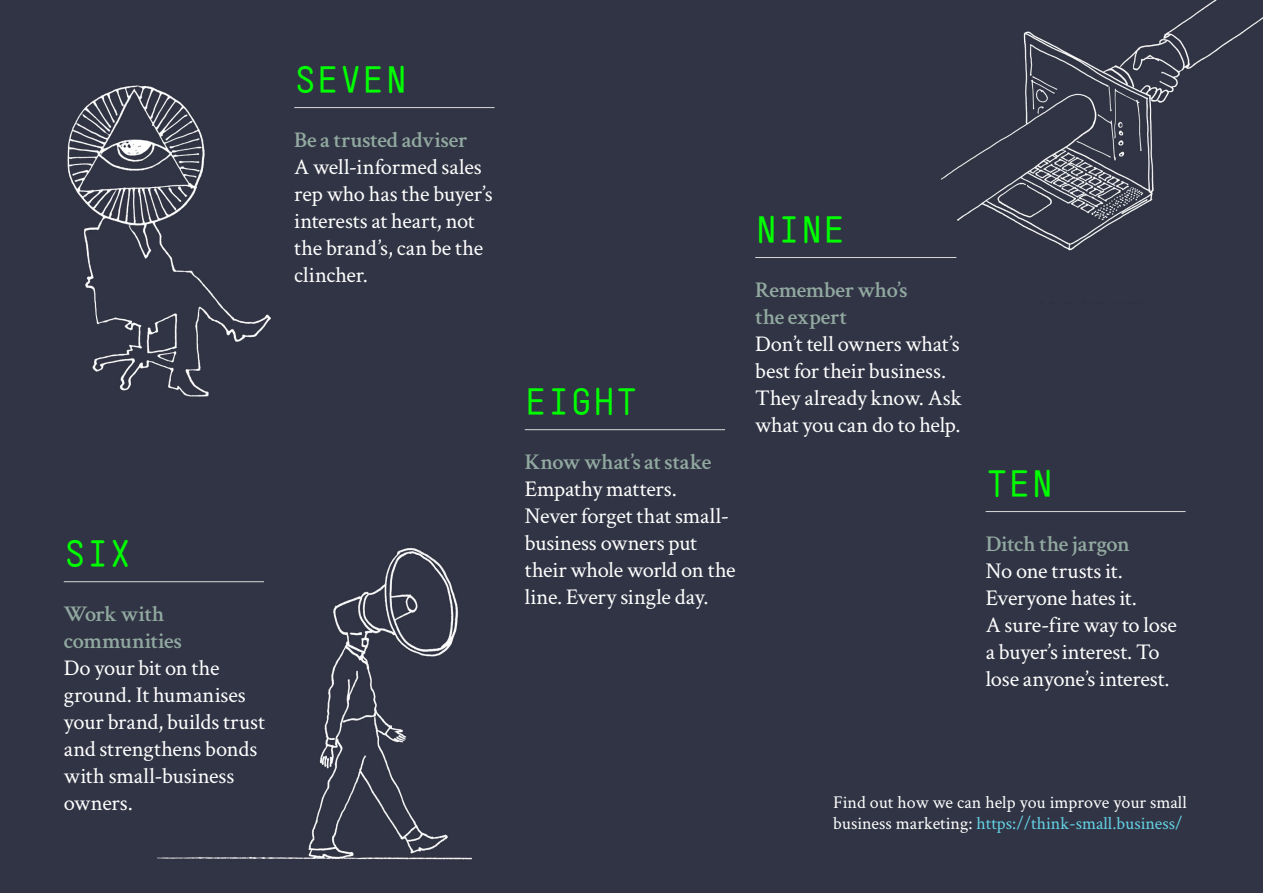
<style>
.page{position:relative;width:1263px;height:893px;background:#313444}
.page>*{position:absolute;margin:0;border:0;box-sizing:border-box;transform-origin:0 0}
.Body{font:700 37.8px "TSTAR Mono Round";color:#0f0}
.Body-2{font:22.5px/27px "Crimson Text";letter-spacing:-.01em;color:#fff}
.Body-3{font:18px/21px "Crimson Text";color:#fff}
.s1{font-weight:600;color:#91a9a0}
.s2{color:#64d2e6}
</style>
<div class="page">
<img style="left:67px;top:85px;width:204px;height:312px">
<img style="left:157px;top:547px;width:315px;height:313px">
<img style="left:940px;top:0;width:323px;height:258px">
<hr style="left:64px;top:581px;width:200px;height:1px;background:#d9d9d9">
<hr style="left:294px;top:107px;width:201px;height:1px;background:#d9d9d9">
<hr style="left:525px;top:429px;width:200px;height:1px;background:#d9d9d9">
<hr style="left:755px;top:257px;width:201px;height:1px;background:#d9d9d9">
<hr style="left:986px;top:511px;width:199px;height:1px;background:#d9d9d9">
<p class="Body" style="left:294px;top:57px;width:115px">SEVEN</p>
<p class="Body-2" style="left:294px;top:126px;width:200px"><span class="s1">Be a trusted adviser<br></span>A well-informed sales rep who has the buyer’s interests at heart, not the brand’s, can be the clincher.</p>
<p class="Body" style="left:64px;top:531px;width:70px">SIX</p>
<p class="Body-2" style="left:64px;top:600px;width:203px"><span class="s1">Work with communities<br></span>Do your bit on the ground. It humanises your brand, builds trust and strengthens bonds with small-business owners.</p>
<p class="Body" style="left:525px;top:379px;width:115px">EIGHT</p>
<p class="Body-2" style="left:525px;top:448px;width:212px"><span class="s1">Know what’s at stake<br></span>Empathy matters.<br>Never forget that small&shy;business owners put their whole world on the line. Every single day.</p>
<p class="Body" style="left:755px;top:207px;width:92px">NINE</p>
<p class="Body-2" style="left:755px;top:275px;width:208px"><span class="s1">Remember who’s<br>the expert<br></span>Don’t tell owners what’s best for their business.<br>They already know. Ask what you can do to help.</p>
<p class="Body" style="left:986px;top:461px;width:70px">TEN</p>
<p class="Body-2" style="left:986px;top:529px;width:193px"><span class="s1">Ditch the jargon<br></span>No one trusts it.<br>Everyone hates it.<br>A sure-fire way to lose a buyer’s interest. To lose anyone’s interest.</p>
<p class="Body-3" style="left:833px;top:791px;width:355px">Find out how we can help you improve your small business marketing: <span class="s2">https://think-small.business/</span></p>
</div>
